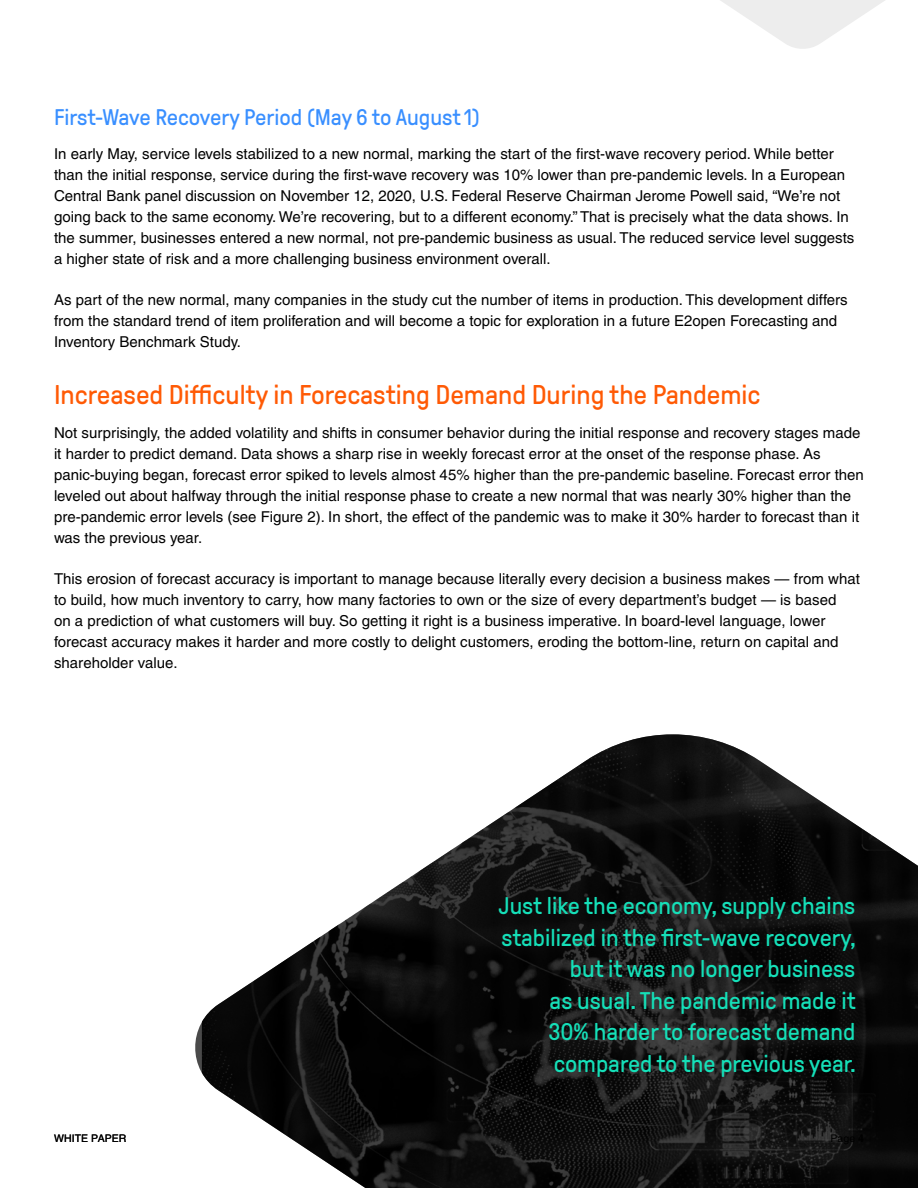
<style>
.page{position:relative;width:918px;height:1188px;background:#fff}
.page>*{position:absolute;margin:0;border:0;box-sizing:border-box;transform-origin:0 0}
.Head1-Orange{font:27px "GT Pressura Pro";color:#ff5a05}
.Callout{font:24px/31.5px "GT Pressura Pro";color:#15dfb8;text-align:right}
.Head1-green{font:22.5px "GT Pressura Pro";color:#398fff}
.Copy-text{font:15px/21px "Helvetica LT Pro";color:#000}
.t1{font:10.5px "Helvetica LT Pro";letter-spacing:.01em;color:#000}
</style>
<div class="page">
<svg style="left:195px;top:734px;width:723px;height:454px"></svg>
<svg style="left:720px;top:0;width:165px;height:49px"></svg>
<p class="Head1-green" style="left:54px;top:105px;width:427px">First-Wave Recovery Period (May 6 to August 1)</p>
<p class="Copy-text" style="left:54px;top:143px;width:802px">In early May, service levels stabilized to a new normal, marking the start of the first-wave recovery period. While better than the initial response, service during the first-wave recovery was 10% lower than pre-pandemic levels. In a European Central Bank panel discussion on November 12, 2020, U.S. Federal Reserve Chairman Jerome Powell said, “We’re not going back to the same economy. We’re recovering, but to a different economy.” That is precisely what the data shows. In the summer, businesses entered a new normal, not pre-pandemic business as usual. The reduced service level suggests a higher state of risk and a more challenging business environment overall.</p>
<p class="Copy-text" style="left:54px;top:290px;width:795px">As part of the new normal, many companies in the study cut the number of items in production. This development differs from the standard trend of item proliferation and will become a topic for exploration in a future E2open Forecasting and<br>Inventory Benchmark Study.</p>
<p class="Head1-Orange" style="left:54px;top:380px;width:708px">Increased Difficulty in Forecasting Demand During the Pandemic</p>
<p class="Copy-text" style="left:54px;top:422px;width:811px">Not surprisingly, the added volatility and shifts in consumer behavior during the initial response and recovery stages made it harder to predict demand. Data shows a sharp rise in weekly forecast error at the onset of the response phase. As panic-buying began, forecast error spiked to levels almost 45% higher than the pre-pandemic baseline. Forecast error then leveled out about halfway through the initial response phase to create a new normal that was nearly 30% higher than the pre-pandemic error levels (see Figure 2). In short, the effect of the pandemic was to make it 30% harder to forecast than it was the previous year.</p>
<p class="Copy-text" style="left:54px;top:569px;width:808px">This erosion of forecast accuracy is important to manage because literally every decision a business makes — from what to build, how much inventory to carry, how many factories to own or the size of every department’s budget — is based<br>on a prediction of what customers will buy. So getting it right is a business imperative. In board-level language, lower forecast accuracy makes it harder and more costly to delight customers, eroding the bottom-line, return on capital and shareholder value.</p>
<p class="t1" style="left:54px;top:1132px;width:74px">WHITE PAPER</p>
<p class="Callout" style="left:498px;top:890px;width:359px">Just like the economy, supply chains stabilized in the first-wave recovery, but it was no longer business<br>as usual. The pandemic made it<br>30% harder to forecast demand compared to the previous year.</p>
</div>
